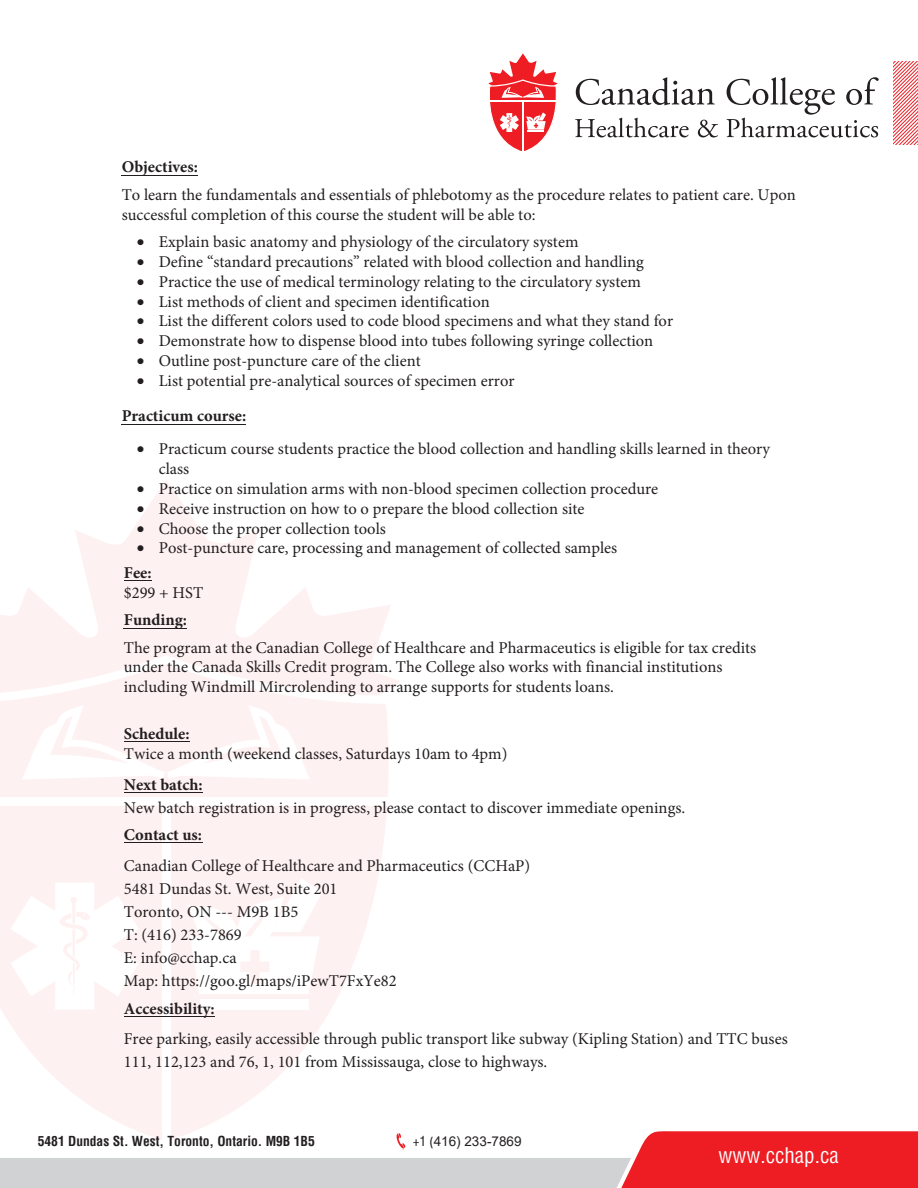
<style>
.page{position:relative;width:918px;height:1188px;background:#fff}
.page>*{position:absolute;margin:0;border:0;box-sizing:border-box;transform-origin:0 0}
.t1{font:condensed 21px "Helvetica";color:#fff}
.t2{font:16.5px/23.1px "Minion Pro";color:#221e1f}
.t3{font:700 16.5px "Minion Pro";color:#221e1f}
.t4{font:700 condensed 13.5px "Helvetica";color:#231f20}
.t5{font:13.5px "Arial";color:#231f20}
.s1{font-weight:700}
.s2{font-family:"Helvetica";font-stretch:condensed}
.s3{font-family:"Calibri"}
</style>
<div class="page">
<svg style="left:576px;top:77px;width:139px;height:28px"></svg>
<svg style="left:575px;top:118px;width:114px;height:19px"></svg>
<svg style="left:698px;top:120px;width:20px;height:17px"></svg>
<svg style="left:727px;top:77px;width:152px;height:61px"></svg>
<svg style="left:488px;top:53px;width:70px;height:99px"></svg>
<svg style="left:0;top:480px;width:390px;height:175px"></svg>
<svg style="left:0;top:655px;width:400px;height:475px;fill:#fef1f2"></svg>
<div style="left:163px;top:802px;width:8px;height:344px;background:#fff"></div>
<div style="left:200px;top:999px;width:108px;height:11px;background:#fff"></div>
<svg style="left:187px;top:878px;width:135px;height:116px"></svg>
<div style="left:0;top:797px;width:393px;height:9px;background:#fff"></div>
<svg style="left:10px;top:883px;width:129px;height:127px"></svg>
<svg style="left:22px;top:705px;width:288px;height:75px"></svg>
<svg style="left:893px;top:62px;width:25px;height:83px"></svg>
<svg style="left:0;top:1130px;width:918px;height:58px"></svg>
<hr style="left:124px;top:1016px;width:91px;height:1px;background:#221e1f">
<hr style="left:124px;top:842px;width:78px;height:1px;background:#221e1f">
<hr style="left:124px;top:792px;width:78px;height:1px;background:#221e1f">
<hr style="left:124px;top:741px;width:65px;height:1px;background:#221e1f">
<hr style="left:124px;top:628px;width:63px;height:1px;background:#221e1f">
<svg style="left:124px;top:580px;width:27px;height:1px"></svg>
<hr style="left:122px;top:424px;width:124px;height:1px;background:#221e1f">
<hr style="left:122px;top:175px;width:76px;height:1px;background:#221e1f">
<p class="t3" style="left:122px;top:155px;width:78px">Objectives:</p>
<p class="t2" style="left:122px;top:185px;width:676px;line-height:19.8px">To learn the fundamentals and essentials of phlebotomy as the procedure relates to patient care. Upon successful completion of this course the student will be able to:</p>
<p class="t2" style="left:137px;top:230px;width:443px">• Explain basic anatomy and physiology of the circulatory system</p>
<p class="t2" style="left:137px;top:250px;width:509px">• Define “standard precautions” related with blood collection and handling</p>
<p class="t2" style="left:137px;top:270px;width:506px">• Practice the use of medical terminology relating to the circulatory system</p>
<p class="t2" style="left:137px;top:290px;width:355px">• List methods of client and specimen identification</p>
<p class="t2" style="left:137px;top:310px;width:538px">• List the different colors used to code blood specimens and what they stand for</p>
<p class="t2" style="left:137px;top:329px;width:518px">• Demonstrate how to dispense blood into tubes following syringe collection</p>
<p class="t2" style="left:137px;top:349px;width:286px">• Outline post-puncture care of the client</p>
<p class="t2" style="left:122px;top:363px;width:394px;line-height:35.1px;text-indent:15px">• List potential pre-analytical sources of specimen error<br><span class="s1">Practicum course:</span></p>
<p class="t2" style="left:159px;top:439px;width:613px;line-height:19.8px;text-indent:-22px">• Practicum course students practice the blood collection and handling skills learned in theory class</p>
<p class="t2" style="left:137px;top:477px;width:523px">• Practice on simulation arms with non-blood specimen collection procedure</p>
<p class="t2" style="left:137px;top:497px;width:449px">• Receive instruction on how to o prepare the blood collection site</p>
<p class="t2" style="left:137px;top:517px;width:251px">• Choose the proper collection tools</p>
<p class="t2" style="left:124px;top:536px;width:495px;line-height:24.9px;text-indent:13px">• Post-puncture care, processing and management of collected samples<br><span class="s1">Fee:</span></p>
<p class="t2" style="left:124px;top:581px;width:81px">$299 + HST</p>
<p class="t3" style="left:124px;top:608px;width:65px">Funding:</p>
<p class="t2" style="left:124px;top:637px;width:634px;line-height:19.8px">The program at the Canadian College of Healthcare and Pharmaceutics is eligible for tax credits under the Canada Skills Credit program. The College also works with financial institutions including Windmill Mircrolending to arrange supports for students loans.</p>
<p class="t3" style="left:124px;top:723px;width:67px">Schedule:</p>
<p class="t2" style="left:124px;top:742px;width:385px">Twice a month (weekend classes, Saturdays 10am to 4pm)</p>
<p class="t3" style="left:124px;top:773px;width:80px">Next batch:</p>
<p class="t2" style="left:124px;top:796px;width:563px">New batch registration is in progress, please contact to discover immediate openings.</p>
<p class="t3" style="left:124px;top:824px;width:80px">Contact us:</p>
<p class="t2" style="left:124px;top:854px;width:408px">Canadian College of Healthcare and Pharmaceutics (CCHaP)<br>5481 Dundas St. West, Suite 201<br>Toronto, ON --- M9B 1B5<br>T: (416) 233-7869<br>E: info@cchap.ca<br>Map: https://goo.gl/maps/iPewT7FxYe82</p>
<p class="t3" style="left:124px;top:997px;width:92px">Accessibility:</p>
<p class="t2" style="left:124px;top:1028px;width:665px">Free parking, easily accessible through public transport like subway (Kipling Station) and TTC buses<br>111, 112,123 and 76, 1, 101 from Mississauga, close to highways.</p>
<p class="t4" style="left:38px;top:1132px;width:279px">5481 Dundas St. West, Toronto, Ontario. M9B 1B5</p>
<p class="t5" style="left:413px;top:1132px;width:110px"><span class="s2">+1</span> <span class="s3">(</span>416) 233-7869</p>
<p class="t1" style="left:719px;top:1142px;width:122px">www.cchap.ca</p>
</div>
